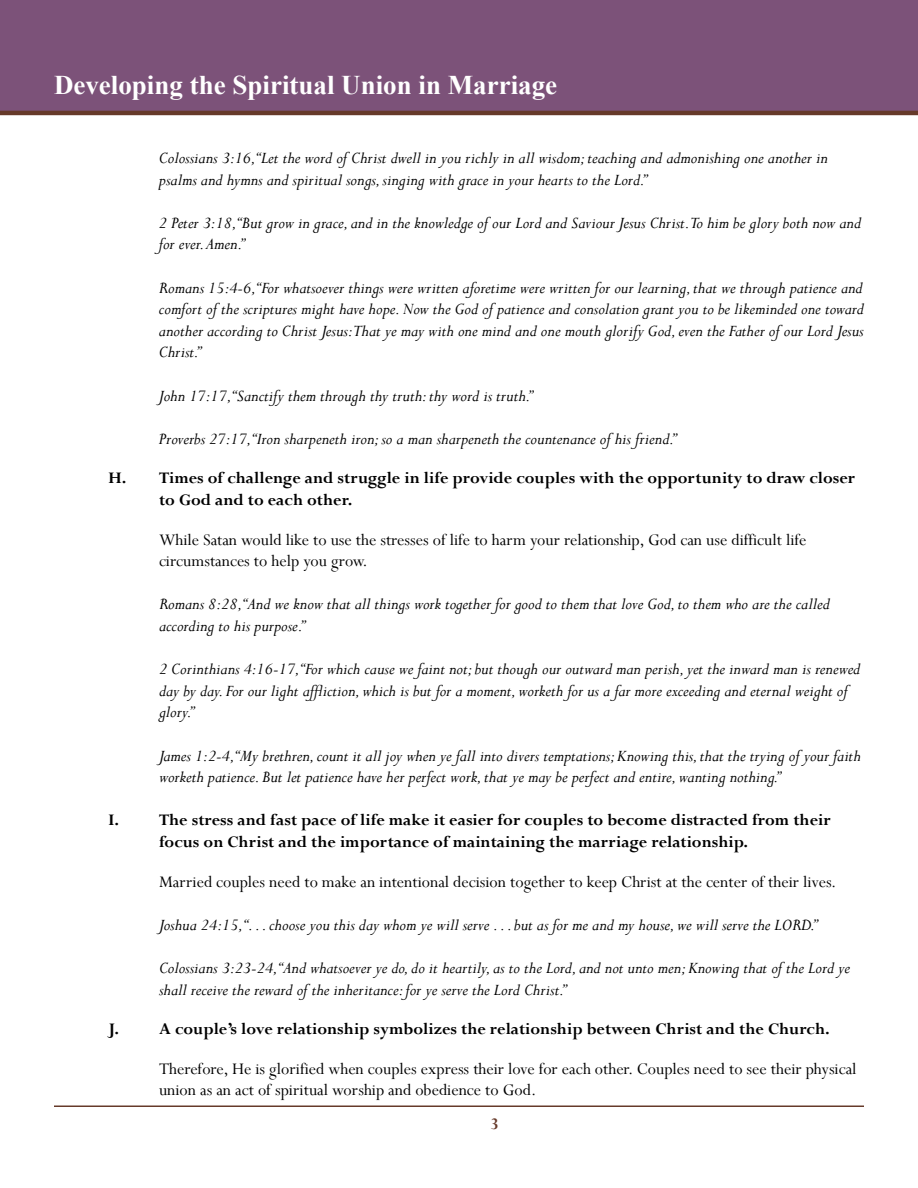
<style>
.page{position:relative;width:918px;height:1188px;background:#fff}
.page>*{position:absolute;margin:0;border:0;box-sizing:border-box;transform-origin:0 0}
.t1{font:700 27px "Times New Roman";color:#fff}
.t2{font:italic 18px/21.6px "Perpetua";color:#000}
.t3{font:18px/21.6px "Perpetua";color:#000}
.t4{font:700 18px/21.6px "Perpetua";color:#000}
.t5{font:700 18px "Perpetua";color:#663a2a}
</style>
<div class="page">
<div style="left:0;top:0;width:918px;height:113px;background:#7c5279"></div>
<hr style="left:54px;top:1106px;width:810px;height:1px;background:#663a2a">
<hr style="left:0;top:111px;width:918px;height:4px;background:#663a2a">
<h1 class="t1" style="left:54px;top:66px;width:505px">Developing the Spiritual Union in Marriage</h1>
<p class="t2" style="left:159px;top:146px;width:670px">Colossians 3:16,“Let the word of Christ dwell in you richly in all wisdom; teaching and admonishing one another in psalms and hymns and spiritual songs, singing with grace in your hearts to the Lord.”</p>
<p class="t2" style="left:159px;top:211px;width:704px">2 Peter 3:18,“But grow in grace, and in the knowledge of our Lord and Saviour Jesus Christ.To him be glory both now and for ever. Amen.”</p>
<p class="t2" style="left:159px;top:276px;width:707px;text-align:justify">Romans 15:4-6,“For whatsoever things were written aforetime were written for our learning, that we through patience and comfort of the scriptures might have hope. Now the God of patience and consolation grant you to be likeminded one toward another according to Christ Jesus:That ye may with one mind and one mouth glorify God, even the Father of our Lord Jesus Christ.”</p>
<p class="t2" style="left:159px;top:384px;width:375px">John 17:17,“Sanctify them through thy truth: thy word is truth.”</p>
<p class="t2" style="left:159px;top:427px;width:519px">Proverbs 27:17,“Iron sharpeneth iron; so a man sharpeneth the countenance of his friend.”</p>
<p class="t4" style="left:159px;top:467px;width:698px;text-indent:-51px">H. Times of challenge and struggle in life provide couples with the opportunity to draw closer to God and to each other.</p>
<p class="t3" style="left:159px;top:528px;width:649px">While Satan would like to use the stresses of life to harm your relationship, God can use difficult life circumstances to help you grow.</p>
<p class="t2" style="left:159px;top:593px;width:672px">Romans 8:28,“And we know that all things work together for good to them that love God, to them who are the called according to his purpose.”</p>
<p class="t2" style="left:159px;top:658px;width:703px">2 Corinthians 4:16-17,“For which cause we faint not; but though our outward man perish, yet the inward man is renewed day by day. For our light affliction, which is but for a moment, worketh for us a far more exceeding and eternal weight of glory.”</p>
<p class="t2" style="left:159px;top:744px;width:703px">James 1:2-4,“My brethren, count it all joy when ye fall into divers temptations; Knowing this, that the trying of your faith worketh patience. But let patience have her perfect work, that ye may be perfect and entire, wanting nothing.”</p>
<p class="t4" style="left:159px;top:809px;width:673px;text-indent:-51px">I. The stress and fast pace of life make it easier for couples to become distracted from their focus on Christ and the importance of maintaining the marriage relationship.</p>
<p class="t3" style="left:159px;top:870px;width:679px">Married couples need to make an intentional decision together to keep Christ at the center of their lives.</p>
<p class="t2" style="left:159px;top:913px;width:660px">Joshua 24:15,“. . . choose you this day whom ye will serve . . . but as for me and my house, we will serve the LORD.”</p>
<p class="t2" style="left:159px;top:956px;width:693px">Colossians 3:23-24,“And whatsoever ye do, do it heartily, as to the Lord, and not unto men; Knowing that of the Lord ye shall receive the reward of the inheritance: for ye serve the Lord Christ.”</p>
<p class="t4" style="left:108px;top:1018px;width:723px">J. A couple’s love relationship symbolizes the relationship between Christ and the Church.</p>
<p class="t3" style="left:159px;top:1057px;width:699px">Therefore, He is glorified when couples express their love for each other. Couples need to see their physical union as an act of spiritual worship and obedience to God.</p>
<p class="t5" style="left:491px;top:1112px;width:10px">3</p>
</div>
